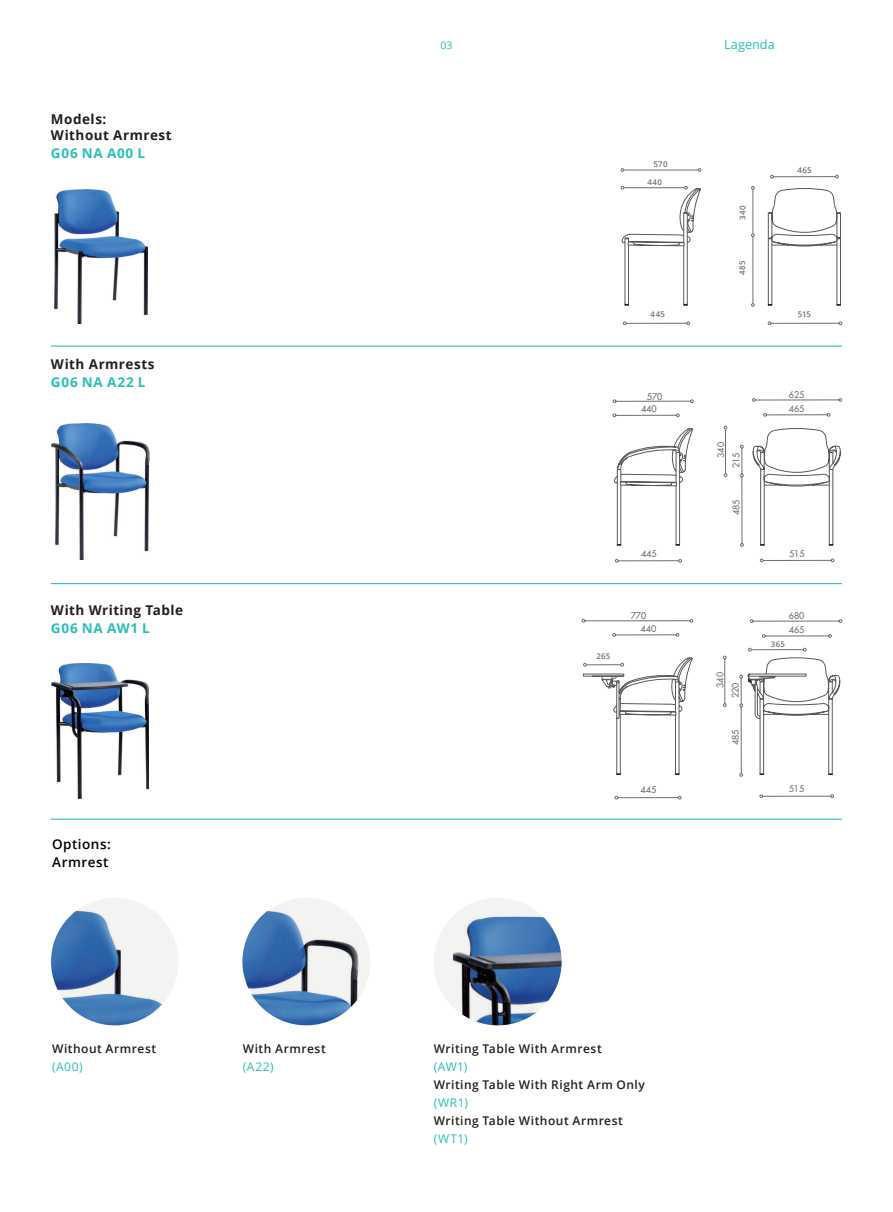
<style>
.page{position:relative;width:893px;height:1212px;background:#fff}
.page>*{position:absolute;margin:0;border:0;box-sizing:border-box;transform-origin:0 0}
.t1{font:700 13.5px "Open Sans";letter-spacing:.035em;color:#231f20}
.t2{font:700 13.5px "Open Sans";letter-spacing:.05em;color:#28bebb}
.Model_Title{font:600 13.5px "Open Sans";letter-spacing:.035em;color:#000}
.t3{font:12.75px "Open Sans";color:#28bebb}
.Model_Detail{font:600 12px/18px "Open Sans";letter-spacing:.04em;color:#231f20}
.Model_Detail-2{font:12px "Open Sans";letter-spacing:.045em;color:#28bebb}
.t4{font:10.5px "Open Sans";color:#28bebb}
.t5{font:500 9px "Futura Std";color:#6e6e70}
.Product_Name{font:600 7.8px "Open Sans";letter-spacing:.045em;color:#6e6e70}
.s1{font-weight:400;color:#28bebb}
</style>
<div class="page">
<div style="left:243px;top:898px;width:127px;height:127px;background:#f3f3f1;border-radius:50%"></div>
<img style="left:242px;top:910px;width:116px;height:115px">
<div style="left:51px;top:898px;width:128px;height:127px;background:#f3f3f1;border-radius:50%"></div>
<div style="left:434px;top:898px;width:127px;height:127px;background:#f3f3f1;border-radius:50%"></div>
<img style="left:51px;top:910px;width:111px;height:115px">
<img style="left:453px;top:917px;width:109px;height:108px">
<img style="left:51px;top:424px;width:98px;height:135px">
<hr style="left:51px;top:345px;width:791px;height:2px;background:#28bebb">
<hr style="left:51px;top:819px;width:791px;height:1px;background:#28bebb">
<hr style="left:51px;top:583px;width:791px;height:1px;background:#28bebb">
<img style="left:55px;top:189px;width:93px;height:134px">
<img style="left:51px;top:663px;width:98px;height:136px">
<svg style="left:621px;top:168px;width:221px;height:157px"></svg>
<hr style="left:753px;top:237px;width:1px;height:67px;background:#6e6e70">
<svg style="left:613px;top:398px;width:229px;height:164px"></svg>
<svg style="left:582px;top:619px;width:111px;height:17px"></svg>
<svg style="left:760px;top:794px;width:74px;height:4px"></svg>
<svg style="left:615px;top:796px;width:66px;height:3px"></svg>
<svg style="left:750px;top:619px;width:92px;height:19px"></svg>
<svg style="left:583px;top:648px;width:258px;height:128px"></svg>
<p class="t1" style="left:51px;top:110px;width:57px">Models:</p>
<p class="t1" style="left:51px;top:126px;width:122px">Without Armrest</p>
<p class="t2" style="left:51px;top:143px;width:96px">G06 NA A00 L</p>
<p class="t1" style="left:51px;top:355px;width:105px">With Armrests</p>
<p class="t2" style="left:51px;top:373px;width:96px">G06 NA A22 L</p>
<p class="t1" style="left:51px;top:601px;width:134px">With Writing Table</p>
<p class="t2" style="left:51px;top:619px;width:100px">G06 NA AW1 L</p>
<p class="Model_Title" style="left:52px;top:835px;width:60px">Options:</p>
<p class="Model_Title" style="left:52px;top:853px;width:58px">Armrest</p>
<p class="Model_Detail" style="left:52px;top:1039px;width:106px">Without Armrest <span class="s1">(A00)</span></p>
<p class="Model_Detail" style="left:243px;top:1039px;width:84px">With Armrest</p>
<p class="Model_Detail-2" style="left:243px;top:1058px;width:32px">(A22)</p>
<p class="t4" style="left:440px;top:38px;width:14px">03</p>
<p class="t3" style="left:724px;top:36px;width:52px">Lagenda</p>
<p class="Product_Name" style="left:654px;top:158px;width:15px">570</p>
<p class="Product_Name" style="left:647px;top:176px;width:16px">440</p>
<p class="Product_Name" style="left:651px;top:308px;width:16px">445</p>
<p class="Product_Name" style="left:737px;top:220px;width:16px;rotate:-90deg">340</p>
<p class="Product_Name" style="left:737px;top:275px;width:16px;rotate:-90deg">485</p>
<p class="Product_Name" style="left:797px;top:164px;width:16px">465</p>
<p class="Product_Name" style="left:798px;top:308px;width:15px">515</p>
<p class="t5" style="left:647px;top:391px;width:17px">570</p>
<p class="t5" style="left:789px;top:389px;width:17px">625</p>
<p class="t5" style="left:641px;top:403px;width:17px">440</p>
<p class="t5" style="left:789px;top:403px;width:17px">465</p>
<p class="t5" style="left:715px;top:458px;width:17px;rotate:-90deg">340</p>
<p class="t5" style="left:731px;top:468px;width:17px;rotate:-90deg">215</p>
<p class="t5" style="left:731px;top:515px;width:17px;rotate:-90deg">485</p>
<p class="t5" style="left:641px;top:548px;width:17px">445</p>
<p class="t5" style="left:789px;top:548px;width:17px">515</p>
<p class="Product_Name" style="left:596px;top:650px;width:16px">265</p>
<p class="t5" style="left:631px;top:610px;width:17px">770</p>
<p class="t5" style="left:641px;top:623px;width:17px">440</p>
<p class="t5" style="left:714px;top:688px;width:17px;rotate:-90deg">340</p>
<p class="t5" style="left:730px;top:698px;width:17px;rotate:-90deg">220</p>
<p class="t5" style="left:730px;top:745px;width:17px;rotate:-90deg">485</p>
<p class="t5" style="left:789px;top:610px;width:17px">680</p>
<p class="t5" style="left:789px;top:624px;width:17px">465</p>
<p class="Product_Name" style="left:771px;top:638px;width:16px">365</p>
<p class="t5" style="left:641px;top:784px;width:17px">445</p>
<p class="t5" style="left:789px;top:783px;width:17px">515</p>
<p class="Model_Detail" style="left:434px;top:1039px;width:170px">Writing Table With Armrest</p>
<p class="Model_Detail-2" style="left:434px;top:1058px;width:35px">(AW1)</p>
<p class="Model_Detail" style="left:434px;top:1075px;width:213px">Writing Table With Right Arm Only</p>
<p class="Model_Detail-2" style="left:434px;top:1094px;width:36px">(WR1)</p>
<p class="Model_Detail" style="left:434px;top:1111px;width:191px">Writing Table Without Armrest</p>
<p class="Model_Detail-2" style="left:434px;top:1130px;width:35px">(WT1)</p>
</div>
